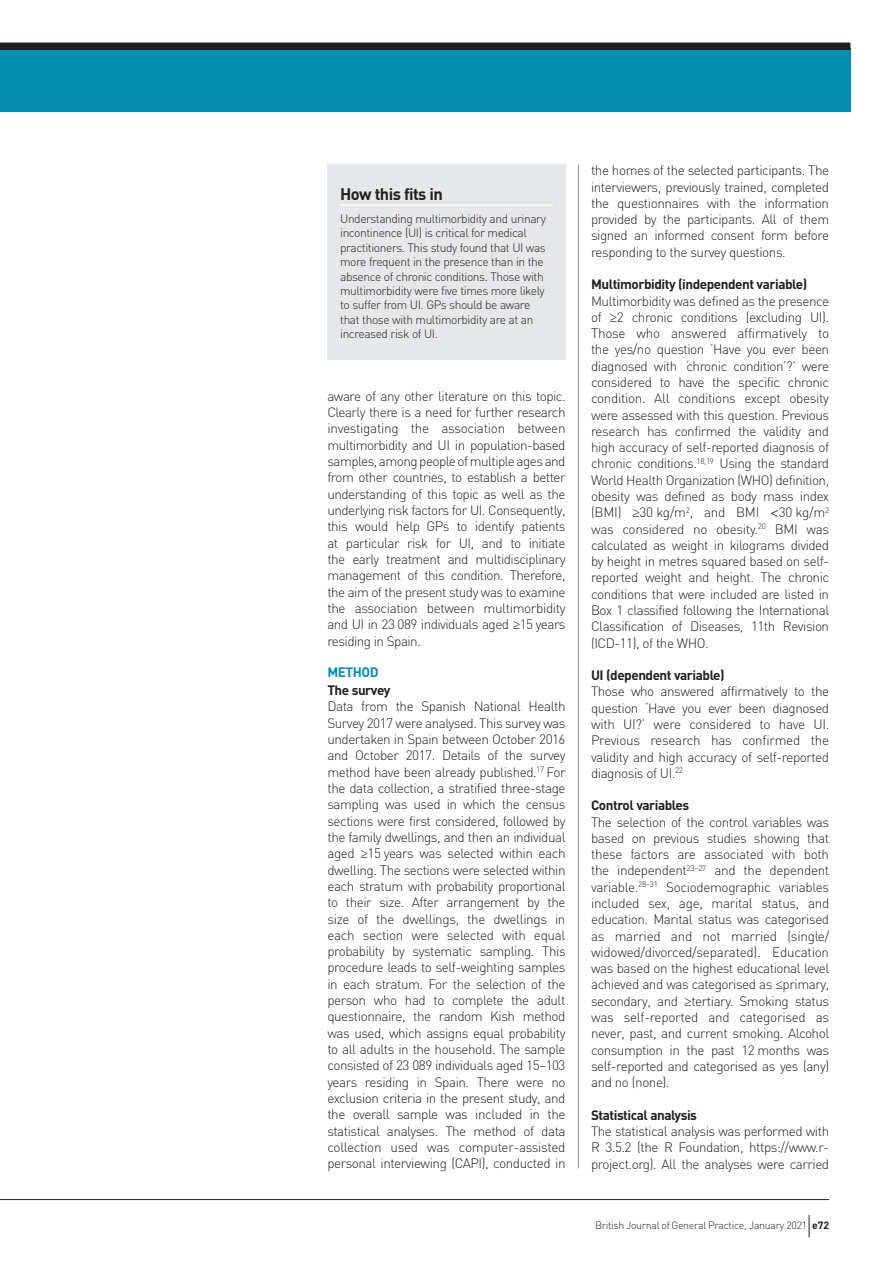
<style>
.page{position:relative;width:893px;height:1263px;background:#fff}
.page>*{position:absolute;margin:0;border:0;box-sizing:border-box;transform-origin:0 0}
.t1{font:700 16.5px "DIN";letter-spacing:-.035em;color:#231f20}
.t2{font:300 13.5px/16.4px "DIN";letter-spacing:-.035em;color:#231f20;text-align:justify}
.t3{font:700 13.5px "DIN";letter-spacing:-.035em;color:#231f20}
.t4{font:700 13.5px "DIN";letter-spacing:-.035em;color:#008fb3}
.t5{font:300 12px/14.4px "DIN";letter-spacing:-.035em;color:#231f20}
.t6{font:300 10.5px "DIN";letter-spacing:-.025em;color:#231f20}
.s1{font-family:"Helvetica"}
.s2{font-style:italic}
.s3{font-weight:700}
</style>
<div class="page">
<div style="left:0;top:48px;width:850px;height:63px;background:#008fb3"></div>
<div style="left:0;top:43px;width:850px;height:7px;background:#231f20"></div>
<hr style="left:578px;top:165px;width:1px;height:1003px;background:#939598">
<div style="left:327px;top:164px;width:239px;height:196px;background:#e6e7e9"></div>
<hr style="left:340px;top:204px;width:213px;height:2px;background:#fff">
<hr style="left:0;top:1199px;width:829px;height:1px;background:#231f20">
<svg style="left:809px;top:1215px;width:1px;height:22px"></svg>
<p class="t1" style="left:340px;top:183px;width:104px">How this fits in</p>
<p class="t5" style="left:340px;top:211px;width:207px">Understanding multimorbidity and urinary incontinence (UI) is critical for medical practitioners. This study found that UI was more frequent in the presence than in the absence of chronic conditions. Those with multimorbidity were five times more likely to suffer from UI. GPs should be aware that those with multimorbidity are at an increased risk of UI.</p>
<p class="t2" style="left:327px;top:388px;width:240px">aware of any other literature on this topic.<br>Clearly there is a need for further research investigating the association between multimorbidity and UI in population-based samples, among people of multiple ages and from other countries, to establish a better understanding of this topic as well as the underlying risk factors for UI. Consequently, this would help GPs to identify patients at particular risk for UI, and to initiate the early treatment and multidisciplinary management of this condition. Therefore, the aim of the present study was to examine the association between multimorbidity and UI in 23 089 individuals aged <span class="s1">≥</span>15 years residing in Spain.</p>
<p class="t4" style="left:327px;top:663px;width:53px">METHOD</p>
<p class="t3" style="left:327px;top:681px;width:65px">The survey</p>
<p class="t2" style="left:327px;top:698px;width:240px">Data from the Spanish National Health Survey 2017 were analysed. This survey was undertaken in Spain between October 2016 and October 2017. Details of the survey method have been already published.<sup>17</sup> For the data collection, a stratified three-stage sampling was used in which the census sections were first considered, followed by the family dwellings, and then an individual aged <span class="s1">≥</span>15 years was selected within each dwelling. The sections were selected within each stratum with probability proportional to their size. After arrangement by the size of the dwellings, the dwellings in each section were selected with equal probability by systematic sampling. This procedure leads to self-weighting samples in each stratum. For the selection of the person who had to complete the adult questionnaire, the random Kish method was used, which assigns equal probability to all adults in the household. The sample consisted of 23 089 individuals aged 15–103 years residing in Spain. There were no exclusion criteria in the present study, and the overall sample was included in the statistical analyses. The method of data collection used was computer-assisted personal interviewing (CAPI), conducted in</p>
<p class="t2" style="left:591px;top:162px;width:240px">the homes of the selected participants. The interviewers, previously trained, completed the questionnaires with the information provided by the participants. All of them signed an informed consent form before responding to the survey questions.</p>
<p class="t3" style="left:591px;top:276px;width:218px">Multimorbidity (independent variable)</p>
<p class="t2" style="left:591px;top:292px;width:240px">Multimorbidity was defined as the presence of <span class="s1">≥</span>2 chronic conditions (excluding UI).<br>Those who answered affirmatively to the yes/no question ‘Have you ever been diagnosed with <span class="s2">‘</span>chronic condition’?’ were considered to have the specific chronic condition. All conditions except obesity were assessed with this question. Previous research has confirmed the validity and high accuracy of self-reported diagnosis of chronic conditions.<sup>18,19</sup> Using the standard World Health Organization (WHO) definition, obesity was defined as body mass index (BMI) <span class="s1">≥</span>30 kg/m<sup>2</sup>, and BMI <span class="s1">&lt;</span>30 kg/m<sup>2 </sup>was considered no obesity.<sup>20</sup> BMI was calculated as weight in kilograms divided by height in metres squared based on self&shy;reported weight and height. The chronic conditions that were included are listed in Box 1 classified following the International Classification of Diseases, 11th Revision (ICD-11), of the WHO.</p>
<p class="t3" style="left:591px;top:666px;width:135px">UI (dependent variable)</p>
<p class="t2" style="left:591px;top:683px;width:240px">Those who answered affirmatively to the question ‘Have you ever been diagnosed with UI?’ were considered to have UI.<br>Previous research has confirmed the validity and high accuracy of self-reported diagnosis of UI.<sup>22</sup></p>
<p class="t3" style="left:591px;top:797px;width:100px">Control variables</p>
<p class="t2" style="left:591px;top:813px;width:240px">The selection of the control variables was based on previous studies showing that these factors are associated with both the independent<sup>23–27</sup> and the dependent variable.<sup>28–31</sup> Sociodemographic variables included sex, age, marital status, and education. Marital status was categorised as married and not married (single/ widowed/divorced/separated). Education was based on the highest educational level achieved and was categorised as <span class="s1">≤</span>primary, secondary, and <span class="s1">≥</span>tertiary. Smoking status was self-reported and categorised as never, past, and current smoking. Alcohol consumption in the past 12 months was self-reported and categorised as yes (any) and no (none).</p>
<p class="t3" style="left:591px;top:1106px;width:107px">Statistical analysis</p>
<p class="t2" style="left:591px;top:1123px;width:240px">The statistical analysis was performed with R 3.5.2 (the R Foundation, https://www.r&shy;project.org). All the analyses were carried</p>
<p class="t6" style="left:595px;top:1219px;width:236px">British Journal of General Practice, January 2021 <span class="s3">e72</span></p>
</div>
